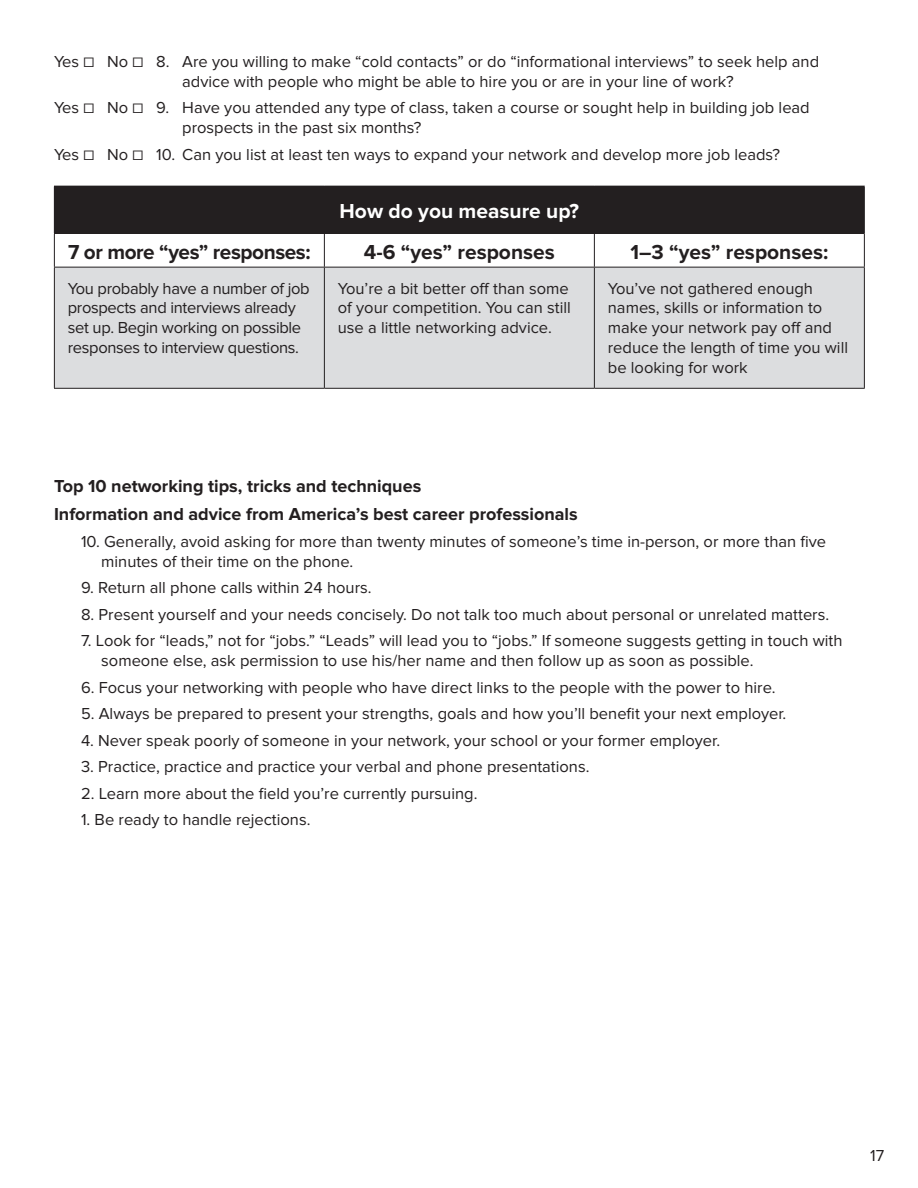
<style>
.page{position:relative;width:918px;height:1188px;background:#fff}
.page>*{position:absolute;margin:0;border:0;box-sizing:border-box;transform-origin:0 0}
.t1{font:700 21px "Proxima Nova";color:#231f20}
.t2{font:700 21px "Proxima Nova";letter-spacing:-.02em;color:#231f20}
.t3{font:700 21px "Proxima Nova";color:#fff}
.t4{font:700 18px/28.3px "Proxima Nova";color:#231f20}
.t5{font:16.5px/19.8px "Proxima Nova";color:#231f20}
.t6{font:16.5px/19.8px "Proxima Nova";letter-spacing:-.02em;color:#231f20}
</style>
<div class="page">
<div style="left:54px;top:186px;width:810px;height:47px;background:#231f20"></div>
<div style="left:55px;top:268px;width:809px;height:120px;background:#dcdddf"></div>
<hr style="left:594px;top:186px;width:271px;height:1px;background:#231f20">
<hr style="left:864px;top:187px;width:1px;height:46px;background:#231f20">
<hr style="left:54px;top:233px;width:270px;height:1px;background:#231f20">
<hr style="left:54px;top:234px;width:1px;height:33px;background:#231f20">
<hr style="left:324px;top:233px;width:270px;height:1px;background:#231f20">
<hr style="left:324px;top:234px;width:1px;height:33px;background:#231f20">
<hr style="left:594px;top:233px;width:271px;height:1px;background:#231f20">
<hr style="left:594px;top:234px;width:1px;height:33px;background:#231f20">
<hr style="left:864px;top:234px;width:1px;height:33px;background:#231f20">
<hr style="left:54px;top:267px;width:270px;height:1px;background:#231f20">
<hr style="left:54px;top:268px;width:1px;height:120px;background:#231f20">
<hr style="left:324px;top:267px;width:270px;height:1px;background:#231f20">
<hr style="left:324px;top:268px;width:1px;height:120px;background:#231f20">
<hr style="left:594px;top:267px;width:271px;height:1px;background:#231f20">
<hr style="left:594px;top:268px;width:1px;height:120px;background:#231f20">
<hr style="left:864px;top:268px;width:1px;height:120px;background:#231f20">
<hr style="left:54px;top:388px;width:270px;height:1px;background:#231f20">
<hr style="left:324px;top:388px;width:270px;height:1px;background:#231f20">
<hr style="left:594px;top:388px;width:271px;height:1px;background:#231f20">
<p class="t5" style="left:182px;top:52px;width:638px;text-indent:-128px">Yes ☐ No ☐ 8. Are you willing to make “cold contacts” or do “informational interviews” to seek help and advice with people who might be able to hire you or are in your line of work?</p>
<p class="t5" style="left:182px;top:98px;width:629px;text-indent:-128px">Yes ☐ No ☐ 9. Have you attended any type of class, taken a course or sought help in building job lead prospects in the past six months?</p>
<p class="t5" style="left:54px;top:145px;width:728px">Yes ☐ No ☐ 10. Can you list at least ten ways to expand your network and develop more job leads?</p>
<p class="t3" style="left:340px;top:199px;width:241px">How do you measure up?</p>
<p class="t2" style="left:68px;top:239px;width:244px">7 or more “yes” responses:</p>
<p class="t1" style="left:364px;top:239px;width:192px">4-6 “yes” responses</p>
<p class="t1" style="left:630px;top:239px;width:199px">1–3 “yes” responses:</p>
<p class="t6" style="left:68px;top:279px;width:243px">You probably have a number of job prospects and interviews already set up. Begin working on possible responses to interview questions.</p>
<p class="t5" style="left:338px;top:279px;width:234px;text-align:justify">You’re a bit better off than some of your competition. You can still use a little networking advice.</p>
<p class="t5" style="left:608px;top:279px;width:242px">You’ve not gathered enough names, skills or information to make your network pay off and reduce the length of time you will be looking for work</p>
<p class="t4" style="left:54px;top:472px;width:525px">Top 10 networking tips, tricks and techniques<br>Information and advice from America’s best career professionals</p>
<p class="t5" style="left:101px;top:532px;width:727px;text-indent:-20px">10. Generally, avoid asking for more than twenty minutes of someone’s time in-person, or more than five minutes of their time on the phone.</p>
<p class="t5" style="left:81px;top:578px;width:292px">9. Return all phone calls within 24 hours.</p>
<p class="t5" style="left:81px;top:604px;width:750px">8. Present yourself and your needs concisely. Do not talk too much about personal or unrelated matters.</p>
<p class="t5" style="left:101px;top:631px;width:743px;text-indent:-20px">7. Look for “leads,” not for “jobs.” “Leads” will lead you to “jobs.” If someone suggests getting in touch with someone else, ask permission to use his/her name and then follow up as soon as possible.</p>
<p class="t5" style="left:81px;top:677px;width:696px">6. Focus your networking with people who have direct links to the people with the power to hire.</p>
<p class="t5" style="left:81px;top:704px;width:707px">5. Always be prepared to present your strengths, goals and how you’ll benefit your next employer.</p>
<p class="t5" style="left:81px;top:730px;width:641px">4. Never speak poorly of someone in your network, your school or your former employer.</p>
<p class="t5" style="left:81px;top:757px;width:510px">3. Practice, practice and practice your verbal and phone presentations.</p>
<p class="t5" style="left:81px;top:784px;width:398px">2. Learn more about the field you’re currently pursuing.</p>
<p class="t5" style="left:81px;top:810px;width:231px">1. Be ready to handle rejections.</p>
<p class="t5" style="left:870px;top:1145px;width:16px">17</p>
</div>
